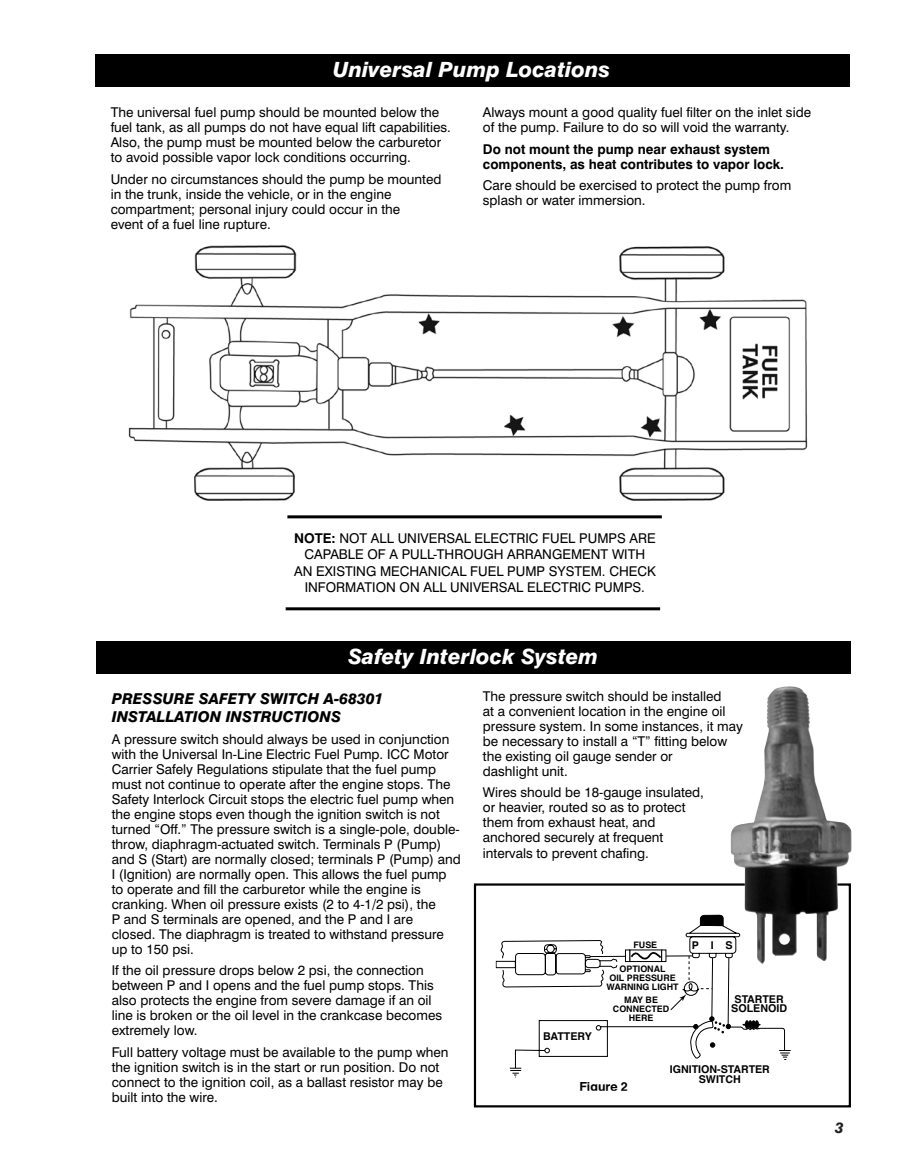
<style>
.page{position:relative;width:905px;height:1175px;background:#fff}
.page>*{position:absolute;margin:0;border:0;box-sizing:border-box;transform-origin:0 0}
.t1{font:italic 800 21px "Swiss 721 BT";color:#fff}
.t2{font:italic 800 15px/18px "Swiss 721 BT";color:#000}
.t3{font:italic 800 15px "Swiss 721 BT";color:#221f1f}
.t4{font:13.5px/15px "Swiss 721 BT";color:#000}
.t5{font:700 13.5px/15px "Swiss 721 BT";color:#000}
.t6{font:700 12.45px "Helvetica";color:#000}
.t7{font:700 10.65px/9.8px "Helvetica";color:#000;text-align:center}
.t8{font:700 8.85px/8.9px "Helvetica";color:#000;text-align:center}
.s1{font-weight:700}
</style>
<div class="page">
<img style="left:128px;top:245px;width:680px;height:274px">
<div style="left:94px;top:54px;width:755px;height:32px;background:#000"></div>
<hr style="left:287px;top:515px;width:374px;height:3px;background:#000">
<hr style="left:286px;top:607px;width:374px;height:3px;background:#000">
<div style="left:96px;top:641px;width:754px;height:32px;background:#000"></div>
<div style="left:495px;top:961px;width:21px;height:7px;border:1px solid #000"></div>
<svg style="left:500px;top:915px;width:290px;height:162px"></svg>
<div style="left:474px;top:883px;width:377px;height:224px;border:2px solid #000"></div>
<img style="left:730px;top:686px;width:121px;height:278px">
<h1 class="t1" style="left:333px;top:57px;width:279px">Universal Pump Locations</h1>
<p class="t4" style="left:111px;top:105px;width:341px">The universal fuel pump should be mounted below the fuel tank, as all pumps do not have equal lift capabilities.<br>Also, the pump must be mounted below the carburetor to avoid possible vapor lock conditions occurring.</p>
<p class="t4" style="left:111px;top:171px;width:332px">Under no circumstances should the pump be mounted in the trunk, inside the vehicle, or in the engine compartment; personal injury could occur in the<br>event of a fuel line rupture.</p>
<p class="t4" style="left:483px;top:104px;width:330px">Always mount a good quality fuel filter on the inlet side of the pump. Failure to do so will void the warranty.</p>
<p class="t5" style="left:483px;top:141px;width:303px">Do not mount the pump near exhaust system components, as heat contributes to vapor lock.</p>
<p class="t4" style="left:483px;top:178px;width:310px">Care should be exercised to protect the pump from splash or water immersion.</p>
<p class="t4" style="left:294px;top:530px;width:86px"><span class="s1">NOTE:</span> Not all</p>
<p class="t4" style="left:398px;top:530px;width:10px">universal</p>
<p class="t4" style="left:474px;top:530px;width:9px">electric</p>
<p class="t4" style="left:542px;top:530px;width:10px">fuel</p>
<p class="t4" style="left:579px;top:530px;width:10px">pumps</p>
<p class="t4" style="left:629px;top:530px;width:10px">are</p>
<p class="t4" style="left:304px;top:547px;width:10px">capable</p>
<p class="t4" style="left:367px;top:547px;width:44px">of apull</p>
<p class="t4" style="left:433px;top:547px;width:15px">-through</p>
<p class="t4" style="left:507px;top:547px;width:11px">arrangement</p>
<p class="t4" style="left:612px;top:547px;width:10px">with</p>
<p class="t4" style="left:294px;top:563px;width:47px">an existing</p>
<p class="t4" style="left:380px;top:563px;width:10px">mechanical</p>
<p class="t4" style="left:470px;top:563px;width:10px">fuel</p>
<p class="t4" style="left:507px;top:563px;width:11px">pump</p>
<p class="t4" style="left:549px;top:563px;width:10px">system</p>
<p class="t4" style="left:602px;top:563px;width:27px">. Check</p>
<p class="t4" style="left:305px;top:579px;width:10px">information</p>
<p class="t4" style="left:399px;top:579px;width:33px">on all</p>
<p class="t4" style="left:450px;top:579px;width:10px">universal</p>
<p class="t4" style="left:527px;top:579px;width:9px">electric</p>
<p class="t4" style="left:594px;top:579px;width:10px">pumps</p>
<p class="t4" style="left:641px;top:579px;width:5px">.</p>
<h1 class="t1" style="left:348px;top:643px;width:252px">Safety Interlock System</h1>
<p class="t4" style="left:483px;top:688px;width:261px">The pressure switch should be installed<br>at a convenient location in the engine oil pressure system. In some instances, it may be necessary to install a “T” fitting below the existing oil gauge sender or<br>dashlight unit.</p>
<p class="t4" style="left:483px;top:785px;width:222px">Wires should be 18-gauge insulated, or heavier, routed so as to protect them from exhaust heat, and anchored securely at frequent intervals to prevent chafing.</p>
<p class="t2" style="left:112px;top:689px;width:273px">PRESSURE SAFETY SWITCH A-68301<br>INSTALLATION INSTRUCTIONS</p>
<p class="t4" style="left:112px;top:731px;width:350px">A pressure switch should always be used in conjunction with the Universal In-Line Electric Fuel Pump. ICC Motor Carrier Safely Regulations stipulate that the fuel pump must not continue to operate after the engine stops. The Safety Interlock Circuit stops the electric fuel pump when the engine stops even though the ignition switch is not turned “Off.” The pressure switch is a single-pole, double&shy;throw, diaphragm-actuated switch. Terminals P (Pump) and S (Start) are normally closed; terminals P (Pump) and I (Ignition) are normally open. This allows the fuel pump to operate and fill the carburetor while the engine is cranking. When oil pressure exists (2 to 4-1/2 psi), the<br>P and S terminals are opened, and the P and I are<br>closed. The diaphragm is treated to withstand pressure up to 150 psi.</p>
<p class="t4" style="left:112px;top:963px;width:332px">If the oil pressure drops below 2 psi, the connection between P and I opens and the fuel pump stops. This also protects the engine from severe damage if an oil line is broken or the oil level in the crankcase becomes extremely low.</p>
<p class="t4" style="left:112px;top:1044px;width:338px">Full battery voltage must be available to the pump when the ignition switch is in the start or run position. Do not connect to the ignition coil, as a ballast resistor may be built into the wire.</p>
<p class="t7" style="left:691px;top:940px;width:42px">P I S</p>
<p class="t8" style="left:633px;top:940px;width:25px">FUSE</p>
<p class="t8" style="left:606px;top:964px;width:74px">OPTIONAL<br>OIL PRESSURE<br>WARNING LIGHT</p>
<p class="t8" style="left:613px;top:996px;width:58px">MAY BE<br>CONNECTED<br>HERE</p>
<p class="t7" style="left:731px;top:994px;width:57px">STARTER<br>SOLENOID</p>
<p class="t7" style="left:543px;top:1031px;width:50px">BATTERY</p>
<p class="t7" style="left:669px;top:1064px;width:102px">IGNITION-STARTER<br>SWITCH</p>
<p class="t6" style="left:579px;top:1076px;width:50px">Figure 2</p>
<p class="t3" style="left:834px;top:1118px;width:10px">3</p>
</div>
